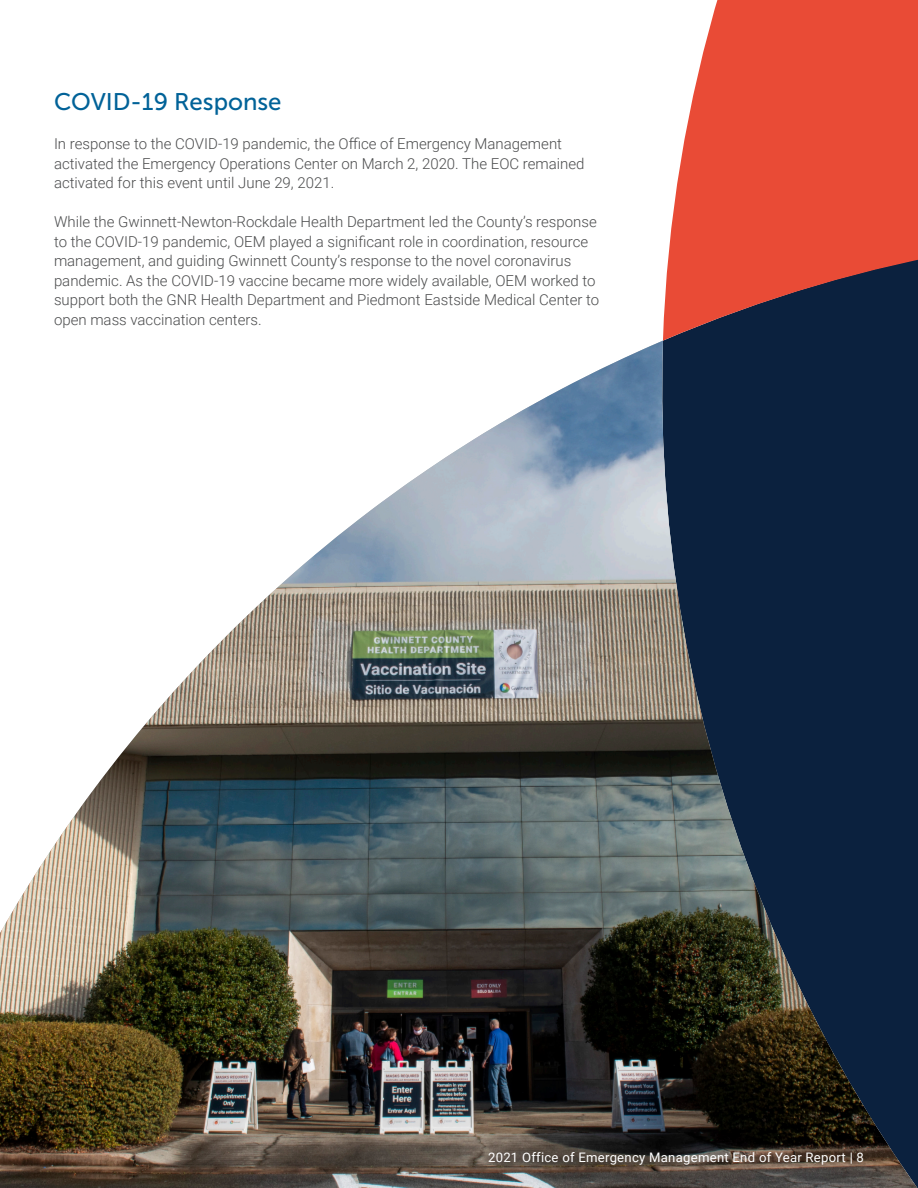
<style>
.page{position:relative;width:918px;height:1188px;background:#fff}
.page>*{position:absolute;margin:0;border:0;box-sizing:border-box;transform-origin:0 0}
.Heading2{font:24px "Museo Sans 500";color:#016298}
.t1{font:300 15px/19.5px "Roboto";color:#4b4c4d}
.t2{font:13.2px "Roboto";letter-spacing:.02em;color:#fff}
</style>
<div class="page">
<img style="left:0;top:341px;width:917px;height:847px">
<svg style="left:663px;top:0;width:255px;height:439px;background:#a24845"></svg>
<p class="Heading2" style="left:54px;top:88px;width:229px">COVID-19 Response</p>
<p class="t1" style="left:54px;top:134px;width:532px">In response to the COVID-19 pandemic, the Office of Emergency Management activated the Emergency Operations Center on March 2, 2020. The EOC remained activated for this event until June 29, 2021.</p>
<p class="t1" style="left:54px;top:212px;width:547px">While the Gwinnett-Newton-Rockdale Health Department led the County’s response to the COVID-19 pandemic, OEM played a significant role in coordination, resource management, and guiding Gwinnett County’s response to the novel coronavirus pandemic. As the COVID-19 vaccine became more widely available, OEM worked to support both the GNR Health Department and Piedmont Eastside Medical Center to open mass vaccination centers.</p>
<p class="t2" style="left:488px;top:1148px;width:377px">2021 Office of Emergency Management End of Year Report | 8</p>
</div>
